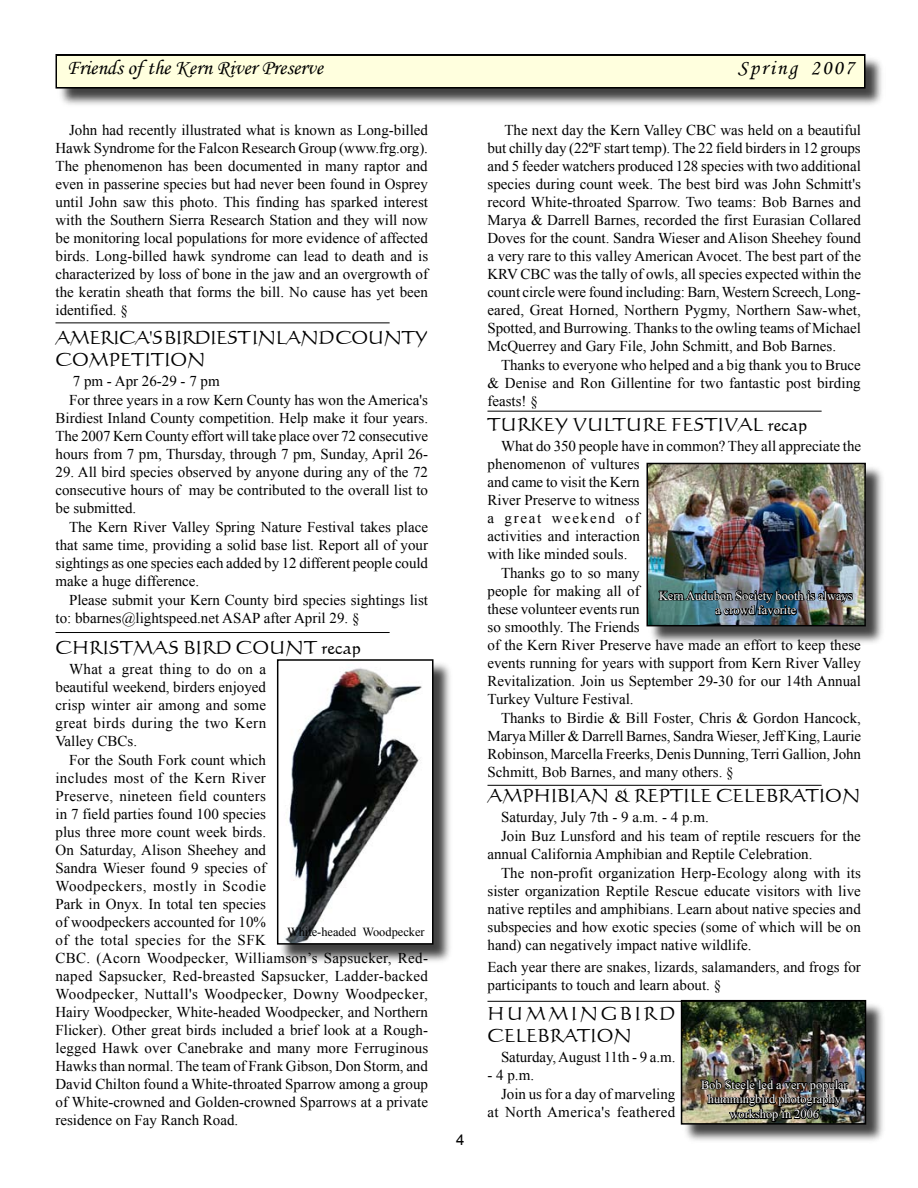
<style>
.page{position:relative;width:918px;height:1188px;background:#fff}
.page>*{position:absolute;margin:0;border:0;box-sizing:border-box;transform-origin:0 0}
.t1{font:21px "Monotype Corsiva";color:#000}
.t2{font:21px "Monotype Corsiva";letter-spacing:.105em;color:#000}
.t3{font:18px "Calligraphic 421 BT Roman B";color:#000}
.t4{font:18px/21.6px "Calligraphic 421 BT Roman B";letter-spacing:-.025em;color:#000}
.t5{font:18px/21.6px "Calligraphic 421 BT Roman B";letter-spacing:.07em;color:#000}
.t6{font:15px/18px "Times New Roman";color:#000;text-align:justify}
.t7{font:15px "Times New Roman";letter-spacing:.025em;color:#000}
.t8{font:15px "Times New Roman";letter-spacing:.11em;color:#000}
.t9{font:15px "Arial";color:#000}
.t10{font:12.3px/14.9px "Times New Roman";color:#fff;text-align:center}
.t11{font:12.3px "Times New Roman";color:#000}
</style>
<div class="page">
<div style="left:648px;top:464px;width:238px;height:182px;background:#000;opacity:.75"></div>
<img style="left:649px;top:466px;width:214px;height:157px">
<div style="left:646px;top:463px;width:220px;height:163px;border:2px solid #000"></div>
<img style="left:658px;top:587px;width:196px;height:30px">
<div style="left:57px;top:56px;width:829px;height:53px;background:#000;opacity:.75"></div>
<div style="left:56px;top:55px;width:809px;height:33px;background:#ffffde"></div>
<div style="left:56px;top:54px;width:810px;height:35px;border:2px solid #000"></div>
<div style="left:682px;top:1001px;width:203px;height:143px;background:#000;opacity:.75"></div>
<img style="left:684px;top:1003px;width:179px;height:119px">
<div style="left:681px;top:1000px;width:185px;height:125px;border:2px solid #000"></div>
<img style="left:700px;top:1076px;width:150px;height:47px">
<div style="left:278px;top:661px;width:175px;height:304px;background:#000;opacity:.75"></div>
<img style="left:280px;top:662px;width:151px;height:280px">
<div style="left:277px;top:659px;width:157px;height:286px;border:2px solid #000"></div>
<hr style="left:56px;top:322px;width:334px;height:1px;background:#000">
<hr style="left:56px;top:632px;width:334px;height:1px;background:#000">
<hr style="left:488px;top:411px;width:334px;height:1px;background:#000">
<hr style="left:488px;top:785px;width:334px;height:1px;background:#000">
<hr style="left:488px;top:1001px;width:334px;height:1px;background:#000">
<h1 class="t1" style="left:67px;top:55px;width:258px">Friends of the Kern River Preserve</h1>
<h1 class="t2" style="left:738px;top:55px;width:118px">Spring 2007</h1>
<p class="t6" style="left:56px;top:121px;width:374px;text-indent:14px">John had recently illustrated what is known as Long-billed Hawk Syndrome for the Falcon Research Group (www.frg.org).<br>The phenomenon has been documented in many raptor and even in passerine species but had never been found in Osprey until John saw this photo. This finding has sparked interest with the Southern Sierra Research Station and they will now be monitoring local populations for more evidence of affected birds. Long-billed hawk syndrome can lead to death and is characterized by loss of bone in the jaw and an overgrowth of the keratin sheath that forms the bill. No cause has yet been identified. §</p>
<p class="t4" style="left:56px;top:327px;width:374px">AMERICA'S BIRDIEST INLAND COUNTY<br>COMPETITION</p>
<p class="t6" style="left:73px;top:372px;width:149px">7 pm - Apr 26-29 - 7 pm</p>
<p class="t6" style="left:69px;top:391px;width:361px">For three years in a row Kern County has won the America's</p>
<p class="t6" style="left:56px;top:409px;width:374px">Birdiest Inland County competition. Help make it four years.</p>
<p class="t6" style="left:56px;top:427px;width:374px">The 2007 Kern County effort will take place over 72 consecutive</p>
<p class="t6" style="left:56px;top:445px;width:374px">hours from 7 pm, Thursday, through 7 pm, Sunday, April 26-</p>
<p class="t6" style="left:56px;top:463px;width:374px">29. All bird species observed by anyone during any of the 72 consecutive hours of may be contributed to the overall list to be submitted.</p>
<p class="t6" style="left:56px;top:518px;width:374px;text-indent:14px">The Kern River Valley Spring Nature Festival takes place that same time, providing a solid base list. Report all of your sightings as one species each added by 12 different people could make a huge difference.</p>
<p class="t6" style="left:56px;top:591px;width:374px;text-indent:14px">Please submit your Kern County bird species sightings list to: bbarnes@lightspeed.net ASAP after April 29. §</p>
<p class="t3" style="left:56px;top:636px;width:307px">CH RISTMAS BIRD COUNT recap</p>
<p class="t6" style="left:56px;top:660px;width:212px;text-indent:14px">What a great thing to do on a beautiful weekend, birders enjoyed crisp winter air among and some great birds during the two Kern Valley CBCs.</p>
<p class="t6" style="left:56px;top:751px;width:374px;text-align:left;text-indent:14px">For the South Fork count which<br>includes most of the Kern River<br>Preserve, nineteen field counters<br>in 7 field parties found 100 species<br>plus three more count week birds.<br>On Saturday, Alison Sheehey and<br>Sandra Wieser found 9 species of<br>Woodpeckers, mostly in Scodie<br>Park in Onyx. In total ten species<br>of woodpeckers accounted for 10%<br>of the total species for the SFK<br>CBC. (Acorn Woodpecker, Williamson’s Sapsucker, Red&shy;naped Sapsucker, Red-breasted Sapsucker, Ladder-backed Woodpecker, Nuttall's Woodpecker, Downy Woodpecker, Hairy Woodpecker, White-headed Woodpecker, and Northern Flicker). Other great birds included a brief look at a Rough&shy;legged Hawk over Canebrake and many more Ferruginous Hawks than normal. The team of Frank Gibson, Don Storm, and David Chilton found a White-throated Sparrow among a group of White-crowned and Golden-crowned Sparrows at a private residence on Fay Ranch Road.</p>
<p class="t11" style="left:287px;top:923px;width:139px">White-headed Woodpecker</p>
<p class="t9" style="left:456px;top:1129px;width:10px">4</p>
<p class="t6" style="left:488px;top:121px;width:375px;text-indent:17px">The next day the Kern Valley CBC was held on a beautiful but chilly day (22ºF start temp). The 22 field birders in 12 groups and 5 feeder watchers produced 128 species with two additional species during count week. The best bird was John Schmitt's record White-throated Sparrow. Two teams: Bob Barnes and Marya &amp; Darrell Barnes, recorded the first Eurasian Collared Doves for the count. Sandra Wieser and Alison Sheehey found a very rare to this valley American Avocet. The best part of the KRV CBC was the tally of owls, all species expected within the count circle were found including: Barn, Western Screech, Long&shy;eared, Great Horned, Northern Pygmy, Northern Saw-whet, Spotted, and Burrowing. Thanks to the owling teams of Michael McQuerrey and Gary File, John Schmitt, and Bob Barnes.</p>
<p class="t6" style="left:488px;top:356px;width:375px;text-indent:14px">Thanks to everyone who helped and a big thank you to Bruce &amp; Denise and Ron Gillentine for two fantastic post birding feasts! §</p>
<p class="t3" style="left:488px;top:413px;width:321px">TURKEY VULTURE FESTIVAL recap</p>
<p class="t6" style="left:501px;top:437px;width:362px">What do 350 people have in common? They all appreciate the</p>
<p class="t6" style="left:488px;top:455px;width:154px">phenomenon of vultures</p>
<p class="t6" style="left:488px;top:473px;width:154px">and came to visit the Kern</p>
<p class="t6" style="left:488px;top:491px;width:154px">River Preserve to witness</p>
<p class="t8" style="left:488px;top:508px;width:154px">a great weekend of</p>
<p class="t6" style="left:488px;top:527px;width:154px">activities and interaction</p>
<p class="t6" style="left:488px;top:545px;width:142px">with like minded souls.</p>
<p class="t6" style="left:501px;top:564px;width:140px">Thanks go to so many</p>
<p class="t6" style="left:488px;top:582px;width:154px">people for making all of</p>
<p class="t6" style="left:488px;top:600px;width:154px">these volunteer events run</p>
<p class="t6" style="left:488px;top:618px;width:154px">so smoothly. The Friends</p>
<p class="t6" style="left:488px;top:636px;width:375px">of the Kern River Preserve have made an effort to keep these</p>
<p class="t6" style="left:488px;top:654px;width:375px">events running for years with support from Kern River Valley</p>
<p class="t6" style="left:488px;top:672px;width:375px">Revitalization. Join us September 29-30 for our 14th Annual</p>
<p class="t6" style="left:488px;top:690px;width:148px">Turkey Vulture Festival.</p>
<p class="t6" style="left:501px;top:709px;width:362px">Thanks to Birdie &amp; Bill Foster, Chris &amp; Gordon Hancock,</p>
<p class="t6" style="left:488px;top:727px;width:375px">Marya Miller &amp; Darrell Barnes, Sandra Wieser, Jeff King, Laurie</p>
<p class="t6" style="left:488px;top:745px;width:375px">Robinson, Marcella Freerks, Denis Dunning, Terri Gallion, John</p>
<p class="t6" style="left:488px;top:763px;width:248px">Schmitt, Bob Barnes, and many others. §</p>
<p class="t3" style="left:488px;top:784px;width:375px">AMPH IBIAN &amp; REPTILE CELEBRATION</p>
<p class="t6" style="left:501px;top:808px;width:209px">Saturday, July 7th - 9 a.m. - 4 p.m.</p>
<p class="t6" style="left:501px;top:827px;width:361px">Join Buz Lunsford and his team of reptile rescuers for the</p>
<p class="t6" style="left:488px;top:845px;width:326px">annual California Amphibian and Reptile Celebration.</p>
<p class="t6" style="left:501px;top:864px;width:361px">The non-profit organization Herp-Ecology along with its</p>
<p class="t6" style="left:488px;top:882px;width:375px">sister organization Reptile Rescue educate visitors with live</p>
<p class="t6" style="left:488px;top:900px;width:375px">native reptiles and amphibians. Learn about native species and</p>
<p class="t6" style="left:488px;top:918px;width:375px">subspecies and how exotic species (some of which will be on</p>
<p class="t6" style="left:488px;top:936px;width:266px">hand) can negatively impact native wildlife.</p>
<p class="t6" style="left:488px;top:957px;width:375px">Each year there are snakes, lizards, salamanders, and frogs for participants to touch and learn about. §</p>
<p class="t5" style="left:488px;top:1002px;width:188px">H UMMINGBIRD<br>CELEBRATION</p>
<p class="t6" style="left:501px;top:1048px;width:176px">Saturday, August 11th - 9 a.m.</p>
<p class="t6" style="left:488px;top:1066px;width:48px">- 4 p.m.</p>
<p class="t6" style="left:501px;top:1085px;width:176px">Join us for a day of marveling</p>
<p class="t7" style="left:488px;top:1102px;width:189px">at North America's feathered</p>
<p class="t10" style="left:659px;top:588px;width:195px">Kern Audubon Society booth is always a crowd favorite</p>
<p class="t10" style="left:701px;top:1077px;width:148px">Bob Steele led a very popular hummingbird photography workshop in 2006</p>
</div>
